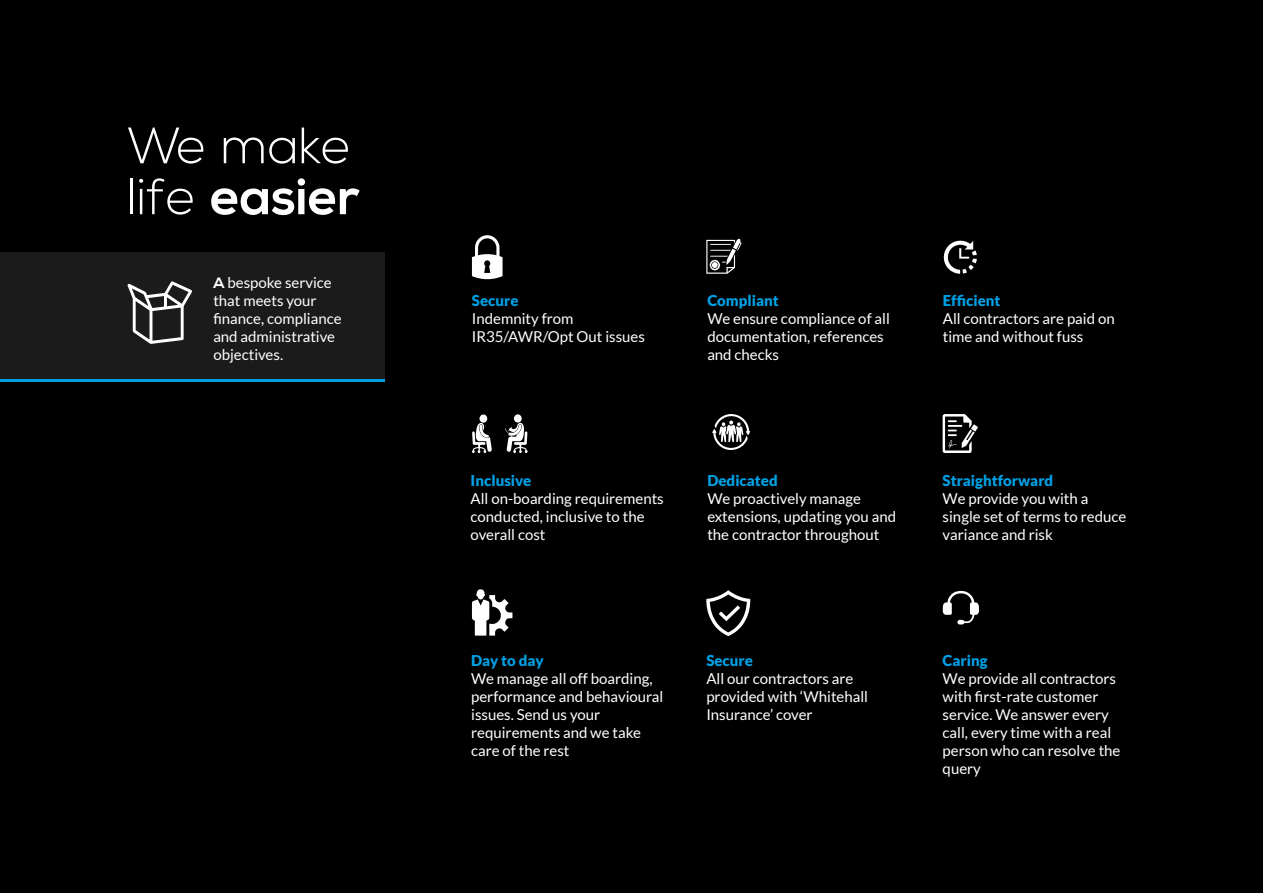
<style>
.page{position:relative;width:1263px;height:893px;background:#000}
.page>*{position:absolute;margin:0;border:0;box-sizing:border-box;transform-origin:0 0}
.t1{font:300 51px/51px "Nexa";color:#fff}
.t2{font:15px/18px "Lato";color:#fff}
.t3{font:900 15px "Lato";color:#009fe3}
.s1{font-weight:700}
.s2{font-family:"Nexa";font-weight:700}
</style>
<div class="page">
<svg style="left:0;top:378px;width:385px;height:3px"></svg>
<div style="left:0;top:252px;width:385px;height:126px;background:#1b1b1b"></div>
<svg style="left:472px;top:235px;width:30px;height:45px"></svg>
<div style="left:479px;top:414px;width:8px;height:9px;background:#fff;border-radius:50%"></div>
<svg style="left:472px;top:422px;width:20px;height:31px"></svg>
<svg style="left:505px;top:414px;width:23px;height:39px"></svg>
<svg style="left:943px;top:241px;width:34px;height:33px"></svg>
<svg style="left:706px;top:590px;width:44px;height:46px"></svg>
<svg style="left:712px;top:414px;width:38px;height:36px"></svg>
<svg style="left:943px;top:414px;width:35px;height:39px"></svg>
<svg style="left:943px;top:591px;width:36px;height:33px"></svg>
<svg style="left:472px;top:589px;width:40px;height:47px"></svg>
<svg style="left:127px;top:281px;width:65px;height:63px"></svg>
<svg style="left:706px;top:238px;width:36px;height:36px"></svg>
<h1 class="t1" style="left:128px;top:123px;width:234px">We make life <span class="s1">easier</span></h1>
<p class="t2" style="left:213px;top:273px;width:130px"><span class="s2">A</span> bespoke service that meets your finance, compliance and administrative objectives.</p>
<p class="t3" style="left:472px;top:292px;width:48px">Secure</p>
<p class="t2" style="left:472px;top:309px;width:175px">Indemnity from<br>IR35/AWR/Opt Out issues</p>
<p class="t3" style="left:707px;top:292px;width:73px">Compliant</p>
<p class="t2" style="left:707px;top:309px;width:184px">We ensure compliance of all documentation, references and checks</p>
<p class="t3" style="left:471px;top:472px;width:62px">Inclusive</p>
<p class="t2" style="left:471px;top:489px;width:195px">All on-boarding requirements conducted, inclusive to the overall cost</p>
<p class="t3" style="left:707px;top:472px;width:72px">Dedicated</p>
<p class="t2" style="left:707px;top:489px;width:190px">We proactively manage extensions, updating you and the contractor throughout</p>
<p class="t3" style="left:471px;top:652px;width:74px">Day to day</p>
<p class="t2" style="left:471px;top:669px;width:194px">We manage all off boarding, performance and behavioural issues. Send us your requirements and we take care of the rest</p>
<p class="t3" style="left:706px;top:652px;width:48px">Secure</p>
<p class="t2" style="left:706px;top:669px;width:163px">All our contractors are provided with ‘Whitehall<br>Insurance’ cover</p>
<p class="t3" style="left:943px;top:292px;width:59px">Efficient</p>
<p class="t2" style="left:943px;top:309px;width:173px">All contractors are paid on time and without fuss</p>
<p class="t3" style="left:943px;top:472px;width:112px">Straightforward</p>
<p class="t2" style="left:943px;top:489px;width:185px">We provide you with a single set of terms to reduce variance and risk</p>
<p class="t3" style="left:943px;top:652px;width:46px">Caring</p>
<p class="t2" style="left:943px;top:669px;width:179px">We provide all contractors with first-rate customer service. We answer every call, every time with a real person who can resolve the query</p>
</div>
